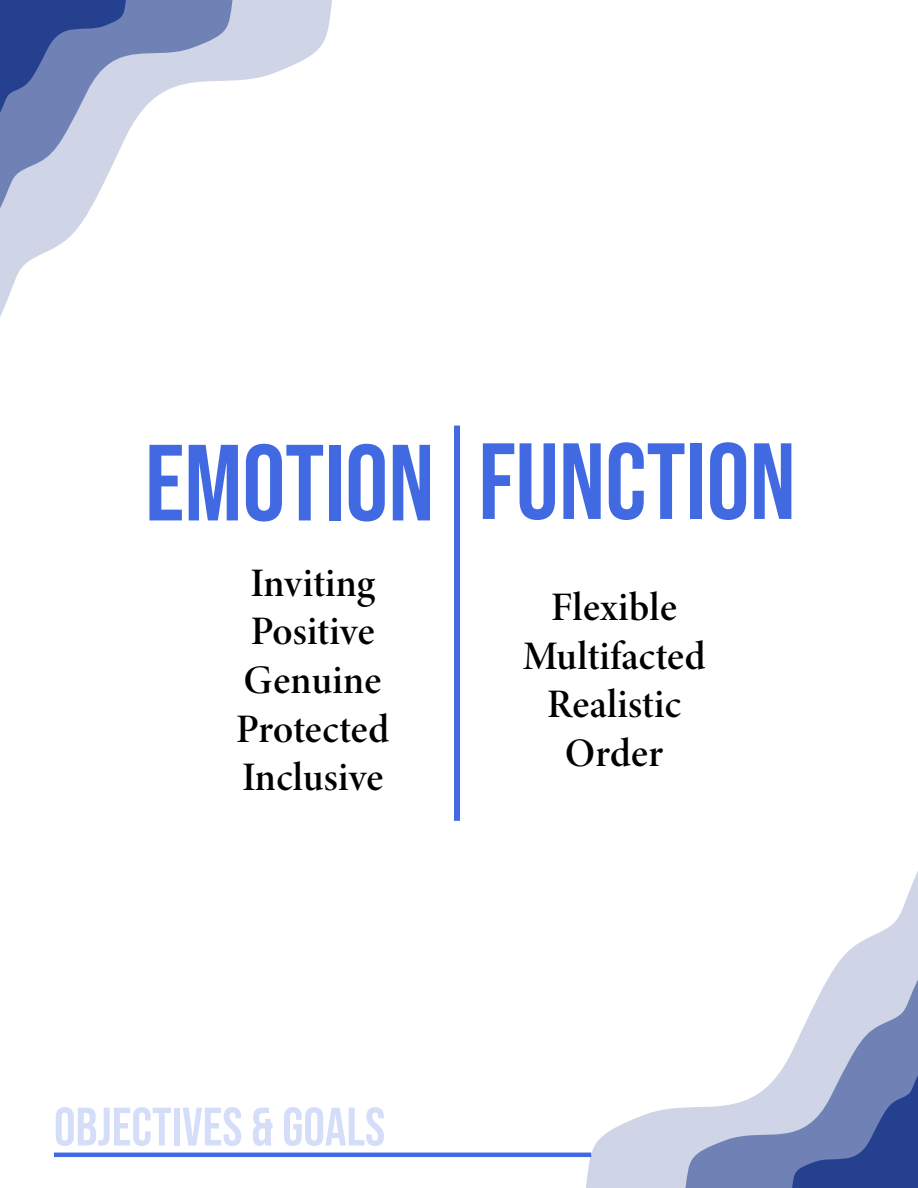
<style>
.page{position:relative;width:918px;height:1188px;background:#fff}
.page>*{position:absolute;margin:0;border:0;box-sizing:border-box;transform-origin:0 0}
.t1{font:108px "Bebas Neue";color:#4169e1}
.t2{font:54px "Bebas Neue";color:#d5def8}
.t3{font:40.5px/48.6px "Minion Variable Concept";color:#000;text-align:center}
</style>
<div class="page">
<hr style="left:54px;top:1153px;width:537px;height:4px;background:#4169e1">
<svg style="left:586px;top:871px;width:332px;height:317px"></svg>
<svg style="left:686px;top:979px;width:232px;height:209px"></svg>
<svg style="left:792px;top:1075px;width:126px;height:113px;background:#5c71ab"></svg>
<div style="left:454px;top:426px;width:6px;height:395px;background:#4169e1"></div>
<svg style="left:0;top:0;width:332px;height:317px"></svg>
<svg style="left:0;top:0;width:232px;height:209px"></svg>
<svg style="left:0;top:0;width:126px;height:113px;background:#5a6faa"></svg>
<h1 class="t1" style="left:145px;top:420px;width:652px">EMOTION FUNCTION</h1>
<p class="t3" style="left:236px;top:558px;width:155px">Inviting<br>Positive<br>Genuine<br>Protected<br>Inclusive</p>
<h2 class="t2" style="left:54px;top:1096px;width:333px">OBJECTIVES &amp; GOALS</h2>
<p class="t3" style="left:523px;top:582px;width:184px">Flexible<br>Multifacted<br>Realistic<br>Order</p>
</div>
